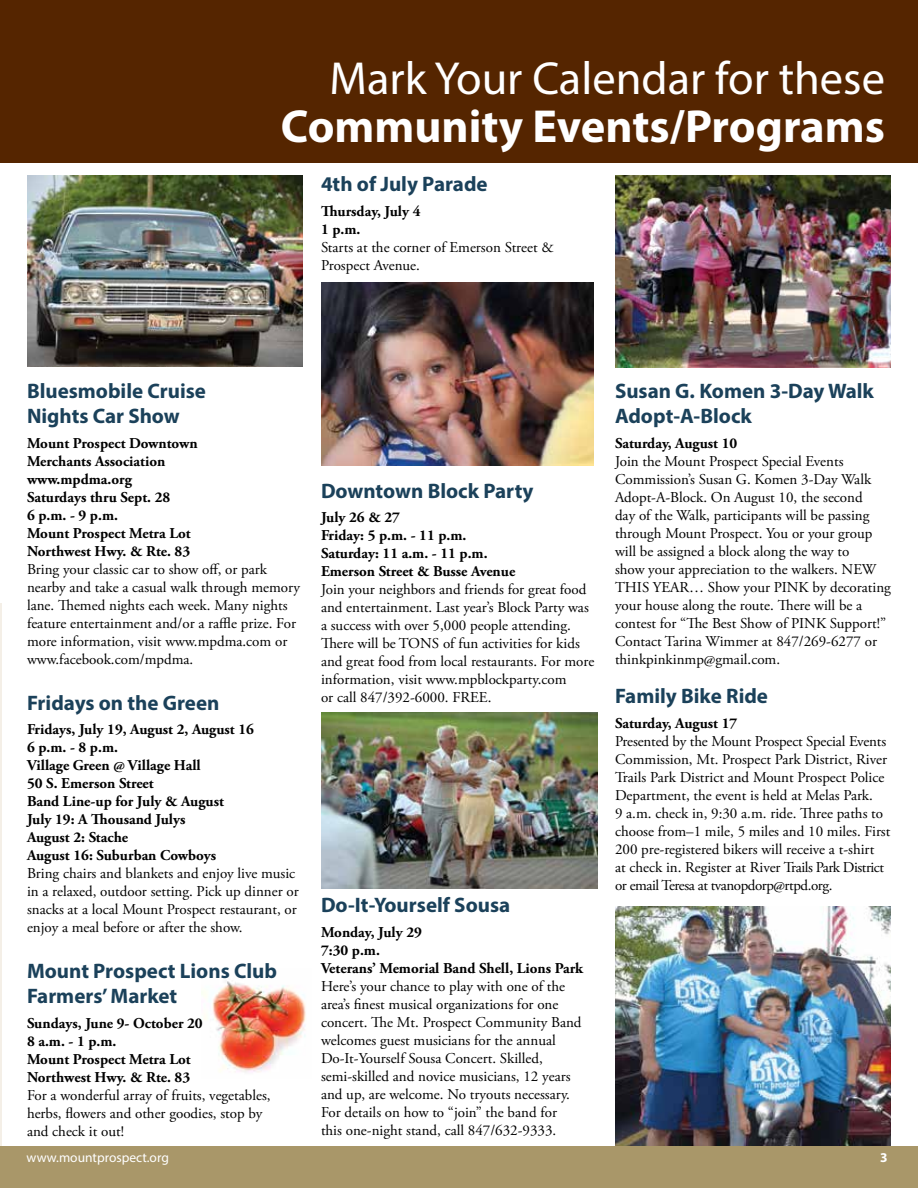
<style>
.page{position:relative;width:918px;height:1188px;background:#fff}
.page>*{position:absolute;margin:0;border:0;box-sizing:border-box;transform-origin:0 0}
.t1{font:46.5px "Myriad Pro";color:#fff}
.t2{font:700 46.5px "Myriad Pro";color:#fff}
.t3{font:700 21px/25.2px "Myriad Pro";color:#1b415a}
.t4{font:15px/18px "Adobe Garamond Pro";color:#000}
.t5{font:700 15px/18px "Adobe Garamond Pro";color:#000}
.t6{font:13.5px "Myriad Pro";color:#fff}
.t7{font:700 13.5px "Myriad Pro";color:#fff}
</style>
<div class="page">
<img style="left:202px;top:981px;width:104px;height:92px">
<img style="left:615px;top:906px;width:276px;height:240px">
<div style="left:0;top:1146px;width:918px;height:42px;background:#a99769"></div>
<div style="left:0;top:0;width:918px;height:162px;background:#552500"></div>
<img style="left:321px;top:713px;width:276px;height:175px">
<img style="left:27px;top:176px;width:276px;height:190px">
<img style="left:321px;top:283px;width:273px;height:182px">
<img style="left:615px;top:176px;width:276px;height:192px">
<hr style="left:0;top:604px;width:1px;height:584px;background:#f4efe7">
<div style="left:0;top:1146px;width:11px;height:42px;background:#a99769"></div>
<h1 class="t1" style="left:330px;top:50px;width:557px">Mark Your Calendar for these</h1>
<h1 class="t2" style="left:281px;top:96px;width:606px">Community Events/Programs</h1>
<h2 class="t3" style="left:321px;top:171px;width:168px">4th of July Parade</h2>
<p class="t5" style="left:321px;top:203px;width:101px">Thursday, July 4<br>1 p.m.</p>
<p class="t4" style="left:321px;top:239px;width:234px">Starts at the corner of Emerson Street &amp;<br>Prospect Avenue.</p>
<h2 class="t3" style="left:27px;top:378px;width:181px">Bluesmobile Cruise<br>Nights Car Show</h2>
<p class="t5" style="left:27px;top:435px;width:172px">Mount Prospect Downtown<br>Merchants Association www.mpdma.org<br>Saturdays thru Sept. 28<br>6 p.m. - 9 p.m.<br>Mount Prospect Metra Lot<br>Northwest Hwy. &amp; Rte. 83</p>
<p class="t4" style="left:27px;top:561px;width:275px">Bring your classic car to show off, or park nearby and take a casual walk through memory lane. Themed nights each week. Many nights feature entertainment and/or a raffle prize. For more information, visit www.mpdma.com or www.facebook.com/mpdma.</p>
<h2 class="t3" style="left:27px;top:689px;width:194px">Fridays on the Green</h2>
<p class="t5" style="left:27px;top:721px;width:229px">Fridays, July 19, August 2, August 16<br>6 p.m. - 8 p.m.<br>Village Green @ Village Hall<br>50 S. Emerson Street<br>Band Line-up for July &amp; August<br>July 19: A Thousand Julys<br>August 2: Stache<br>August 16: Suburban Cowboys</p>
<p class="t4" style="left:27px;top:865px;width:273px">Bring chairs and blankets and enjoy live music in a relaxed, outdoor setting. Pick up dinner or snacks at a local Mount Prospect restaurant, or enjoy a meal before or after the show.</p>
<h2 class="t3" style="left:27px;top:957px;width:252px">Mount Prospect Lions Club<br>Farmers’ Market</h2>
<p class="t5" style="left:27px;top:1014px;width:177px">Sundays, June 9- October 20<br>8 a.m. - 1 p.m.<br>Mount Prospect Metra Lot<br>Northwest Hwy. &amp; Rte. 83</p>
<p class="t4" style="left:27px;top:1087px;width:245px">For a wonderful array of fruits, vegetables, herbs, flowers and other goodies, stop by and check it out!</p>
<h2 class="t3" style="left:321px;top:477px;width:214px">Downtown Block Party</h2>
<p class="t5" style="left:321px;top:509px;width:196px">July 26 &amp; 27<br>Friday: 5 p.m. - 11 p.m.<br>Saturday: 11 a.m. - 11 p.m.<br>Emerson Street &amp; Busse Avenue</p>
<p class="t4" style="left:321px;top:581px;width:275px">Join your neighbors and friends for great food and entertainment. Last year’s Block Party was a success with over 5,000 people attending.<br>There will be TONS of fun activities for kids and great food from local restaurants. For more information, visit www.mpblockparty.com<br>or call 847/392-6000. FREE.</p>
<h2 class="t3" style="left:321px;top:892px;width:191px">Do-It-Yourself Sousa</h2>
<p class="t5" style="left:321px;top:923px;width:264px">Monday, July 29<br>7:30 p.m.<br>Veterans’ Memorial Band Shell, Lions Park</p>
<p class="t4" style="left:321px;top:978px;width:262px">Here’s your chance to play with one of the area’s finest musical organizations for one concert. The Mt. Prospect Community Band welcomes guest musicians for the annual Do-It-Yourself Sousa Concert. Skilled, semi-skilled and novice musicians, 12 years and up, are welcome. No tryouts necessary.<br>For details on how to “join” the band for this one-night stand, call 847/632-9333.</p>
<h2 class="t3" style="left:615px;top:378px;width:261px">Susan G. Komen 3-Day Walk<br>Adopt-A-Block</h2>
<p class="t5" style="left:615px;top:435px;width:124px">Saturday, August 10</p>
<p class="t4" style="left:615px;top:453px;width:278px">Join the Mount Prospect Special Events Commission’s Susan G. Komen 3-Day Walk Adopt-A-Block. On August 10, the second<br>day of the Walk, participants will be passing through Mount Prospect. You or your group will be assigned a block along the way to<br>show your appreciation to the walkers. NEW THIS YEAR… Show your PINK by decorating your house along the route. There will be a contest for “The Best Show of PINK Support!” Contact Tarina Wimmer at 847/269-6277 or thinkpinkinmp@gmail.com.</p>
<h2 class="t3" style="left:615px;top:682px;width:155px">Family Bike Ride</h2>
<p class="t5" style="left:615px;top:714px;width:124px">Saturday, August 17</p>
<p class="t4" style="left:615px;top:732px;width:277px">Presented by the Mount Prospect Special Events Commission, Mt. Prospect Park District, River Trails Park District and Mount Prospect Police Department, the event is held at Melas Park.<br>9 a.m. check in, 9:30 a.m. ride. Three paths to choose from–1 mile, 5 miles and 10 miles. First 200 pre-registered bikers will receive a t-shirt<br>at check in. Register at River Trails Park District or email Teresa at tvanopdorp@rtpd.org.</p>
<p class="t6" style="left:27px;top:1149px;width:144px">www.mountprospect.org</p>
<p class="t7" style="left:880px;top:1148px;width:9px">3</p>
</div>
